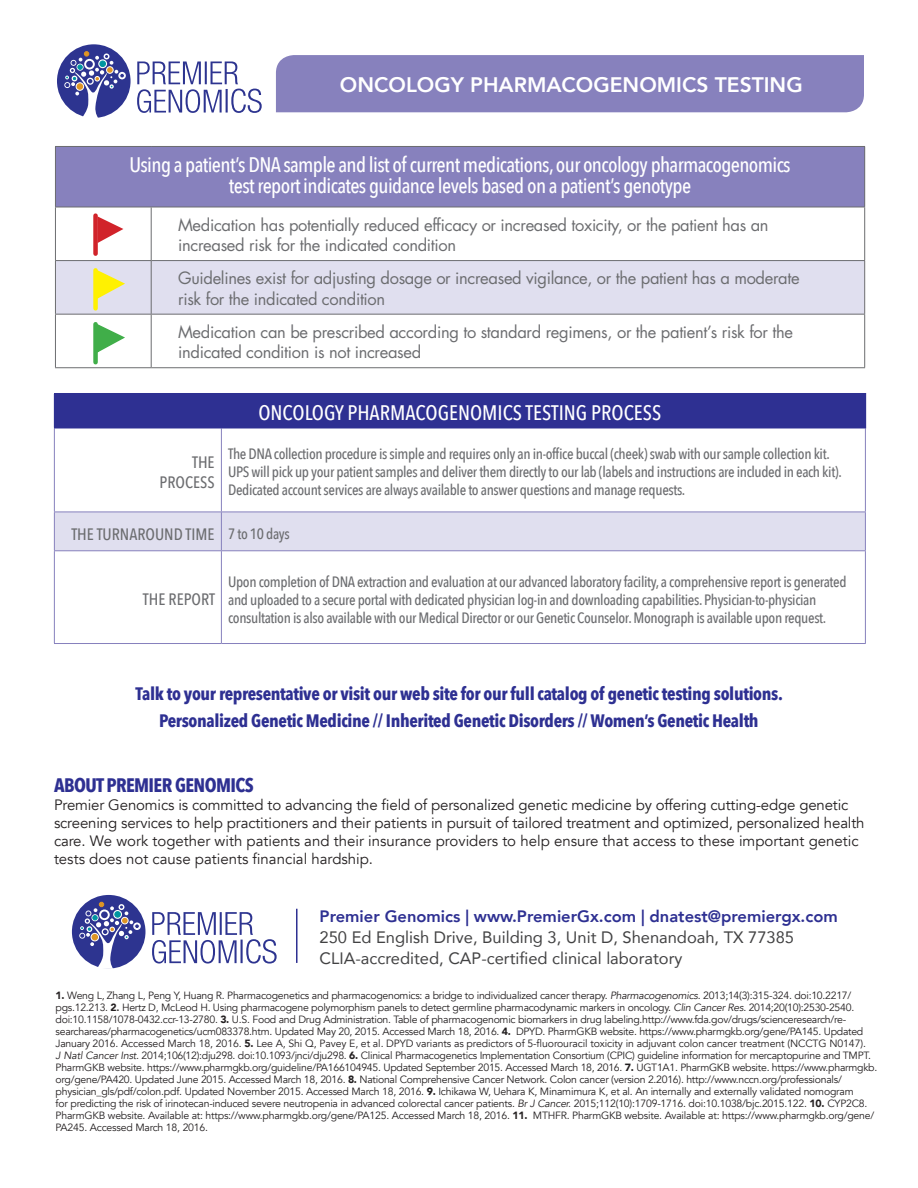
<style>
.page{position:relative;width:918px;height:1188px;background:#fff}
.page>*{position:absolute;margin:0;border:0;box-sizing:border-box;transform-origin:0 0}
.t1{font:500 21px/21px "Avenir Next Condensed";letter-spacing:-.03em;color:#fff;text-align:center}
.t2{font:500 21px "Avenir Next Condensed";color:#fff}
.t3{font:800 21px "Avenir";color:#fff}
.t4{font:700 19.5px "Avenir Next Condensed";letter-spacing:-.03em;color:#2e3092}
.t5{font:700 18px/27px "Avenir Next Condensed";letter-spacing:-.02em;color:#2e3092;text-align:center}
.t6{font:16.5px/19.8px "Futura Std";letter-spacing:-.02em;color:#6c6d70}
.t7{font:16.5px/21px "Avenir";color:#424243}
.t8{font:500 16.5px/19.8px "Avenir Next Condensed";color:#6c6d70;text-align:right}
.t9{font:500 15px/18px "Avenir Next Condensed";letter-spacing:-.025em;color:#6c6d70}
.t10{font:15px/18px "Avenir";letter-spacing:-.01em;color:#231f20}
.t11{font:10.5px/12px "Avenir";letter-spacing:-.025em;color:#231f20}
.s1{font-weight:800;color:#2e3092}
.s2{font-weight:900}
.s3{font-style:italic}
.s4{font-weight:800}
</style>
<div class="page">
<hr style="left:296px;top:909px;width:2px;height:54px;background:#2e3092">
<div style="left:54px;top:393px;width:811px;height:35px;background:#2e3092"></div>
<div style="left:55px;top:513px;width:810px;height:37px;background:#e0dfef"></div>
<hr style="left:54px;top:428px;width:1px;height:84px;background:#8781bd">
<hr style="left:221px;top:428px;width:1px;height:84px;background:#8781bd">
<hr style="left:865px;top:428px;width:1px;height:84px;background:#8781bd">
<hr style="left:54px;top:512px;width:1px;height:38px;background:#8781bd">
<hr style="left:54px;top:512px;width:167px;height:1px;background:#8781bd">
<hr style="left:221px;top:512px;width:1px;height:38px;background:#8781bd">
<hr style="left:221px;top:512px;width:645px;height:1px;background:#8781bd">
<hr style="left:865px;top:512px;width:1px;height:38px;background:#8781bd">
<hr style="left:54px;top:551px;width:1px;height:92px;background:#8781bd">
<hr style="left:54px;top:550px;width:167px;height:1px;background:#8781bd">
<hr style="left:54px;top:643px;width:167px;height:1px;background:#8781bd">
<hr style="left:221px;top:551px;width:1px;height:92px;background:#8781bd">
<hr style="left:221px;top:550px;width:645px;height:1px;background:#8781bd">
<hr style="left:865px;top:551px;width:1px;height:92px;background:#8781bd">
<hr style="left:221px;top:643px;width:645px;height:1px;background:#8781bd">
<hr style="left:221px;top:393px;width:645px;height:1px;background:#2e3092">
<hr style="left:54px;top:428px;width:167px;height:1px;background:#2e3092">
<hr style="left:865px;top:394px;width:1px;height:34px;background:#2e3092">
<hr style="left:221px;top:428px;width:645px;height:1px;background:#2e3092">
<div style="left:72px;top:895px;width:73px;height:74px;background:#2d3490;border-radius:50%"></div>
<svg style="left:79px;top:902px;width:61px;height:67px"></svg>
<svg style="left:152px;top:912px;width:125px;height:52px"></svg>
<div style="left:55px;top:146px;width:810px;height:61px;background:#8781bd"></div>
<hr style="left:55px;top:146px;width:96px;height:1px;background:#6c6d70">
<hr style="left:55px;top:147px;width:1px;height:60px;background:#6c6d70">
<hr style="left:151px;top:146px;width:714px;height:1px;background:#6c6d70">
<hr style="left:864px;top:147px;width:1px;height:60px;background:#6c6d70">
<hr style="left:55px;top:207px;width:96px;height:1px;background:#6c6d70">
<hr style="left:55px;top:207px;width:1px;height:53px;background:#6c6d70">
<hr style="left:151px;top:207px;width:714px;height:1px;background:#6c6d70">
<hr style="left:151px;top:207px;width:1px;height:53px;background:#6c6d70">
<hr style="left:864px;top:207px;width:1px;height:53px;background:#6c6d70">
<hr style="left:55px;top:260px;width:96px;height:1px;background:#6c6d70">
<hr style="left:151px;top:260px;width:714px;height:1px;background:#6c6d70">
<hr style="left:55px;top:314px;width:96px;height:1px;background:#6c6d70">
<hr style="left:55px;top:315px;width:1px;height:52px;background:#6c6d70">
<hr style="left:151px;top:314px;width:714px;height:1px;background:#6c6d70">
<hr style="left:151px;top:315px;width:1px;height:52px;background:#6c6d70">
<hr style="left:864px;top:315px;width:1px;height:52px;background:#6c6d70">
<hr style="left:55px;top:367px;width:96px;height:1px;background:#6c6d70">
<hr style="left:151px;top:367px;width:714px;height:1px;background:#6c6d70">
<div style="left:276px;top:55px;width:588px;height:57px;background:#8781bd"></div>
<div style="left:57px;top:44px;width:74px;height:74px;background:#2d3490;border-radius:50%"></div>
<svg style="left:64px;top:51px;width:61px;height:67px"></svg>
<svg style="left:137px;top:61px;width:125px;height:52px"></svg>
<div style="left:93px;top:216px;width:5px;height:38px;background:#d1232a"></div>
<svg style="left:98px;top:216px;width:25px;height:27px"></svg>
<div style="left:55px;top:261px;width:810px;height:53px;background:#e0dfef"></div>
<div style="left:93px;top:324px;width:5px;height:38px;background:#40ae49"></div>
<svg style="left:96px;top:323px;width:29px;height:31px"></svg>
<p class="t3" style="left:340px;top:65px;width:464px">ONCOLOGY PHARMACOGENOMICS TESTING</p>
<p class="t1" style="left:129px;top:154px;width:663px">Using a patient’s DNA sample and list of current medications, our oncology pharmacogenomics test report indicates guidance levels based on a patient’s genotype</p>
<p class="t6" style="left:178px;top:215px;width:592px">Medication has potentially reduced efficacy or increased toxicity, or the patient has an increased risk for the indicated condition</p>
<p class="t6" style="left:178px;top:268px;width:623px;line-height:21px">Guidelines exist for adjusting dosage or increased vigilance, or the patient has a moderate risk for the indicated condition</p>
<p class="t6" style="left:178px;top:322px;width:616px">Medication can be prescribed according to standard regimens, or the patient’s risk for the indicated condition is not increased</p>
<p class="t8" style="left:160px;top:453px;width:57px">THE<br>PROCESS</p>
<p class="t2" style="left:258px;top:400px;width:405px">ONCOLOGY PHARMACOGENOMICS TESTING PROCESS</p>
<p class="t9" style="left:228px;top:445px;width:603px">The DNA collection procedure is simple and requires only an in-office buccal (cheek) swab with our sample collection kit.</p>
<p class="t9" style="left:228px;top:463px;width:615px">UPS will pick up your patient samples and deliver them directly to our lab (labels and instructions are included in each kit).</p>
<p class="t9" style="left:228px;top:481px;width:459px">Dedicated account services are always available to answer questions and manage requests.</p>
<p class="t8" style="left:71px;top:524px;width:145px">THE TURNAROUND TIME</p>
<p class="t9" style="left:228px;top:525px;width:63px">7 to 10 days</p>
<p class="t8" style="left:143px;top:590px;width:74px">THE REPORT</p>
<p class="t9" style="left:228px;top:572px;width:620px">Upon completion of DNA extraction and evaluation at our advanced laboratory facility, a comprehensive report is generated and uploaded to a secure portal with dedicated physician log-in and downloading capabilities. Physician-to-physician consultation is also available with our Medical Director or our Genetic Counselor. Monograph is available upon request.</p>
<p class="t5" style="left:136px;top:680px;width:649px">Talk to your representative or visit our web site for our full catalog of genetic testing solutions.<br>Personalized Genetic Medicine // Inherited Genetic Disorders // Women’s Genetic Health</p>
<p class="t4" style="left:54px;top:773px;width:201px">ABOUT PREMIER GENOMICS</p>
<p class="t10" style="left:54px;top:796px;width:812px">Premier Genomics is committed to advancing the field of personalized genetic medicine by offering cutting-edge genetic screening services to help practitioners and their patients in pursuit of tailored treatment and optimized, personalized health care. We work together with patients and their insurance providers to help ensure that access to these important genetic tests does not cause patients financial hardship.</p>
<p class="t7" style="left:320px;top:905px;width:520px"><span class="s1">Premier Genomics | www.PremierGx.com | dnatest@premiergx.com<br></span>250 Ed English Drive, Building 3, Unit D, Shenandoah, TX 77385<br>CLIA-accredited, CAP-certified clinical laboratory</p>
<p class="t11" style="left:56px;top:989px;width:823px"><span class="s2">1.</span> Weng L, Zhang L, Peng Y, Huang R. Pharmacogenetics and pharmacogenomics: a bridge to individualized cancer therapy. <span class="s3">Pharmacogenomics</span>. 2013;14(3):315-324. doi:10.2217/ pgs.12.213. <span class="s2">2</span><span class="s4">.</span> Hertz D, McLeod H. Using pharmacogene polymorphism panels to detect germline pharmacodynamic markers in oncology. <span class="s3">Clin Cancer Res</span>. 2014;20(10):2530-2540. doi:10.1158/1078-0432.ccr-13-2780. <span class="s2">3.</span> U.S. Food and Drug Administration. Table of pharmacogenomic biomarkers in drug labeling.http://www.fda.gov/drugs/scienceresearch/re&shy;searchareas/pharmacogenetics/ucm083378.htm. Updated May 20, 2015. Accessed March 18, 2016. <span class="s2">4.</span> DPYD. PharmGKB website. https://www.pharmgkb.org/gene/PA145. Updated January 2016. Accessed March 18, 2016. <span class="s2">5.</span> Lee A, Shi Q, Pavey E, et al. DPYD variants as predictors of 5-fluorouracil toxicity in adjuvant colon cancer treatment (NCCTG N0147).<br><span class="s3">J Natl Cancer Inst.</span> 2014;106(12):dju298. doi:10.1093/jnci/dju298. <span class="s2">6.</span> Clinical Pharmacogenetics Implementation Consortium (CPIC) guideline information for mercaptopurine and TMPT.<br>PharmGKB website. https://www.pharmgkb.org/guideline/PA166104945. Updated September 2015. Accessed March 18, 2016. <span class="s2">7.</span> UGT1A1. PharmGKB website. https://www.pharmgkb. org/gene/PA420. Updated June 2015. Accessed March 18, 2016. <span class="s2">8.</span> National Comprehensive Cancer Network. Colon cancer (version 2.2016). http://www.nccn.org/professionals/ physician_gls/pdf/colon.pdf. Updated November 2015. Accessed March 18, 2016. <span class="s2">9.</span> Ichikawa W, Uehara K, Minamimura K, et al. An internally and externally validated nomogram<br>for predicting the risk of irinotecan-induced severe neutropenia in advanced colorectal cancer patients. <span class="s3">Br J Cancer.</span> 2015;112(10):1709-1716. doi:10.1038/bjc.2015.122. <span class="s2">10.</span> CYP2C8.<br>PharmGKB website. Available at: https://www.pharmgkb.org/gene/PA125. Accessed March 18, 2016. <span class="s2">11.</span> MTHFR. PharmGKB website. Available at: https://www.pharmgkb.org/gene/ PA245. Accessed March 18, 2016.</p>
</div>
